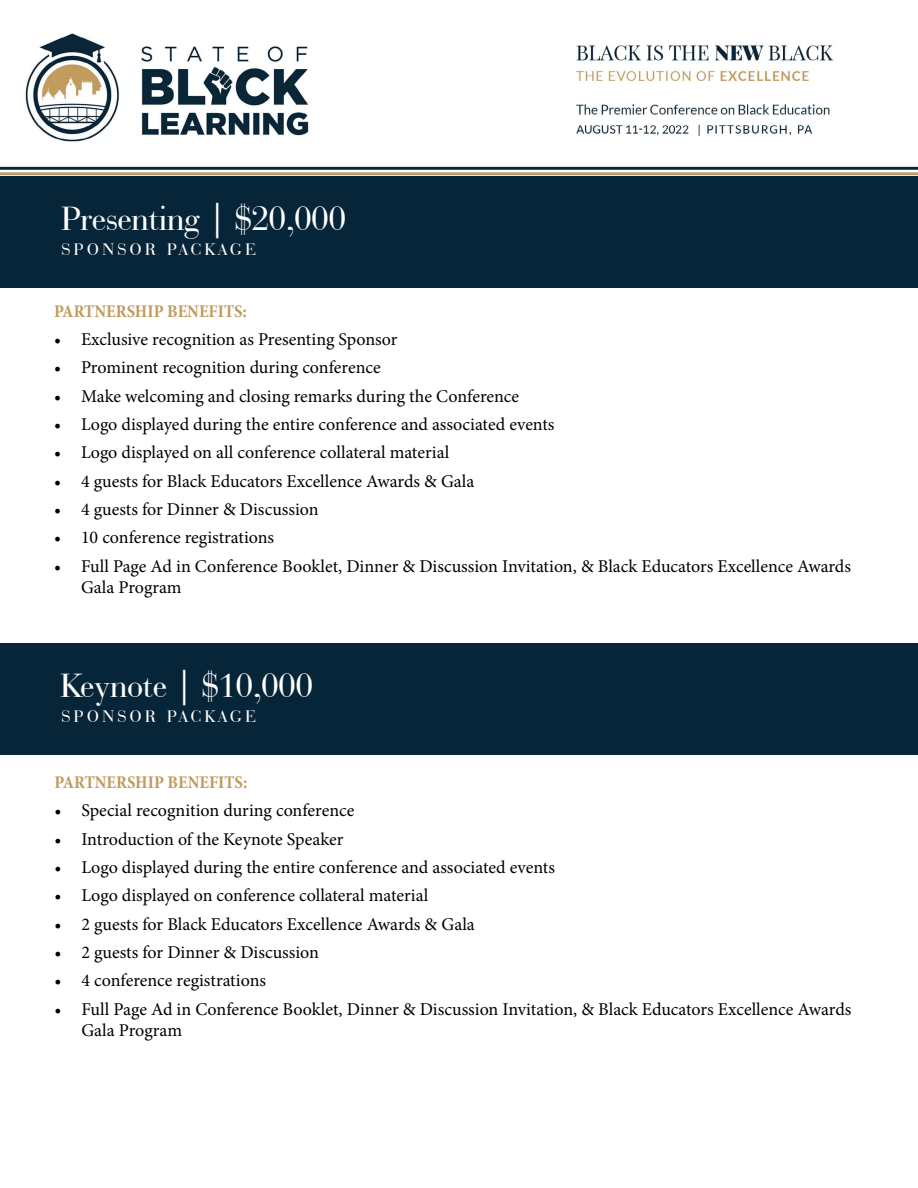
<style>
.page{position:relative;width:918px;height:1188px;background:#fff}
.page>*{position:absolute;margin:0;border:0;box-sizing:border-box;transform-origin:0 0}
.t1{font:35.55px "Bauer Bodoni BT";color:#fff}
.t2{font:18px/21.6px "Minion Pro";color:#000}
.t3{font:700 condensed 18px "Minion Pro";color:#c09b5d}
.t4{font:17.7px "Bauer Bodoni BT";letter-spacing:.2em;color:#fff}
</style>
<div class="page">
<img style="left:0;top:33px;width:918px;height:143px">
<div style="left:0;top:176px;width:918px;height:111px;background:#072538"></div>
<div style="left:0;top:643px;width:918px;height:111px;background:#072538"></div>
<p class="t1" style="left:62px;top:197px;width:286px">Presenting | $20,000</p>
<p class="t4" style="left:62px;top:238px;width:197px">SPONSOR PACKAGE</p>
<p class="t3" style="left:54px;top:298px;width:195px">PARTNERSHIP BENEFITS:</p>
<p class="t2" style="left:54px;top:329px;width:345px">• Exclusive recognition as Presenting Sponsor</p>
<p class="t2" style="left:54px;top:357px;width:328px">• Prominent recognition during conference</p>
<p class="t2" style="left:54px;top:385px;width:467px">• Make welcoming and closing remarks during the Conference</p>
<p class="t2" style="left:54px;top:414px;width:502px">• Logo displayed during the entire conference and associated events</p>
<p class="t2" style="left:54px;top:442px;width:397px">• Logo displayed on all conference collateral material</p>
<p class="t2" style="left:54px;top:470px;width:422px">• 4 guests for Black Educators Excellence Awards &amp; Gala</p>
<p class="t2" style="left:54px;top:499px;width:266px">• 4 guests for Dinner &amp; Discussion</p>
<p class="t2" style="left:54px;top:527px;width:222px">• 10 conference registrations</p>
<p class="t2" style="left:81px;top:555px;width:772px;text-indent:-27px">• Full Page Ad in Conference Booklet, Dinner &amp; Discussion Invitation, &amp; Black Educators Excellence Awards<br>Gala Program</p>
<p class="t1" style="left:62px;top:664px;width:253px">Keynote | $10,000</p>
<p class="t4" style="left:62px;top:705px;width:197px">SPONSOR PACKAGE</p>
<p class="t3" style="left:54px;top:770px;width:195px">PARTNERSHIP BENEFITS:</p>
<p class="t2" style="left:54px;top:800px;width:302px">• Special recognition during conference</p>
<p class="t2" style="left:54px;top:828px;width:291px">• Introduction of the Keynote Speaker</p>
<p class="t2" style="left:54px;top:857px;width:502px">• Logo displayed during the entire conference and associated events</p>
<p class="t2" style="left:54px;top:885px;width:375px">• Logo displayed on conference collateral material</p>
<p class="t2" style="left:54px;top:913px;width:422px">• 2 guests for Black Educators Excellence Awards &amp; Gala</p>
<p class="t2" style="left:54px;top:942px;width:266px">• 2 guests for Dinner &amp; Discussion</p>
<p class="t2" style="left:54px;top:970px;width:213px">• 4 conference registrations</p>
<p class="t2" style="left:81px;top:998px;width:772px;text-indent:-27px">• Full Page Ad in Conference Booklet, Dinner &amp; Discussion Invitation, &amp; Black Educators Excellence Awards<br>Gala Program</p>
</div>
